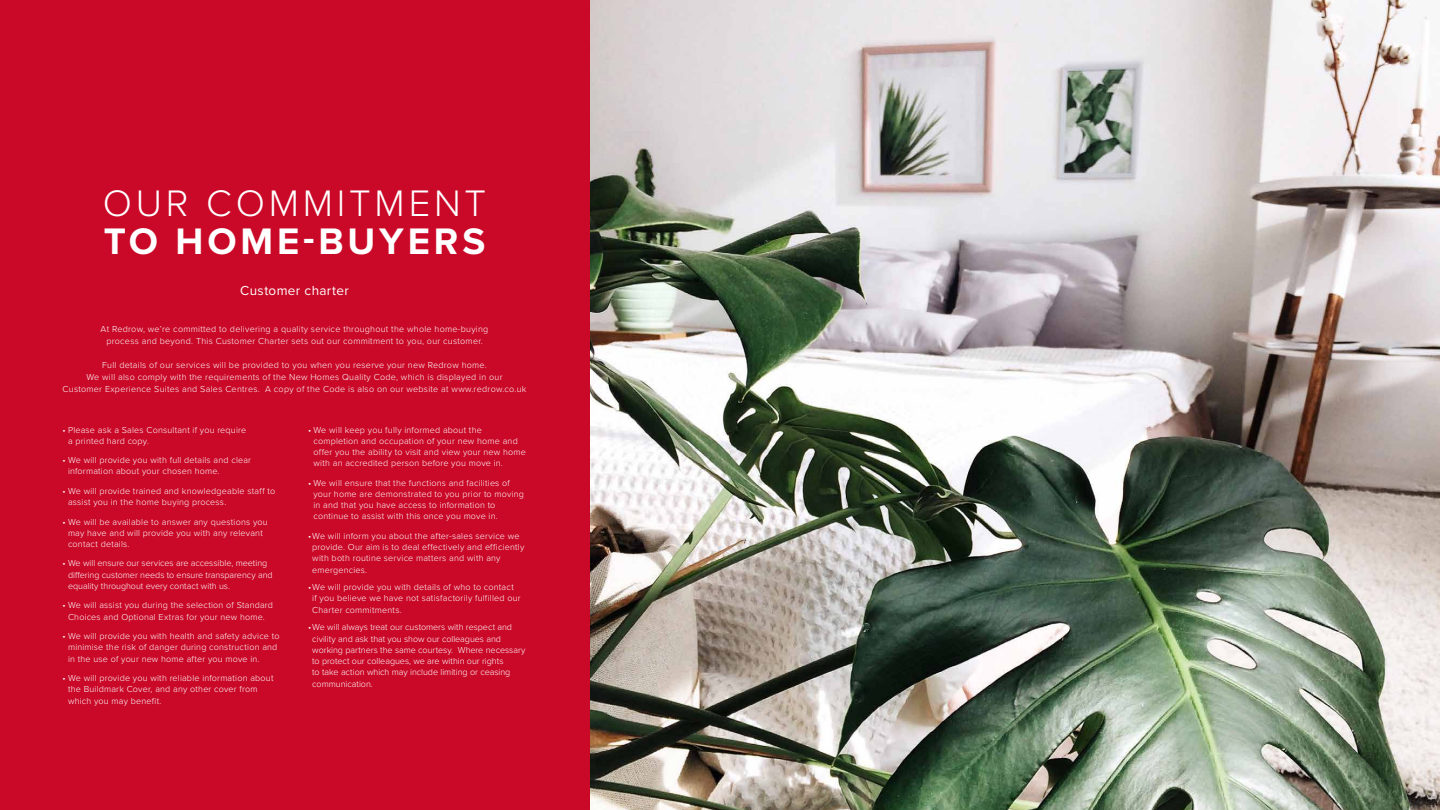
<style>
.page{position:relative;width:1440px;height:810px;background:#fff}
.page>*{position:absolute;margin:0;border:0;box-sizing:border-box;transform-origin:0 0}
.t1{font:300 38.25px "Proxima Nova";letter-spacing:.1em;color:#fff}
.t2{font:700 38.25px "Proxima Nova";letter-spacing:.1em;color:#fff}
.t3{font:13.5px "Proxima Nova";letter-spacing:.025em;color:#fff}
.t4{font:300 9px/11.2px "Proxima Nova";letter-spacing:.02em;color:#fff}
.t5{font:300 9px/11.2px "Proxima Nova";letter-spacing:-.005em;color:#fff}
</style>
<div class="page">
<img style="left:589px;top:0;width:851px;height:810px">
<div style="left:0;top:0;width:589px;height:810px;background:#ca0928"></div>
<h1 class="t1" style="left:103px;top:175px;width:385px">OUR COMMITMENT</h1>
<h1 class="t2" style="left:104px;top:213px;width:383px">TO HOME-BUYERS</h1>
<h2 class="t3" style="left:240px;top:281px;width:110px">Customer charter</h2>
<p class="t4" style="left:101px;top:323px;width:389px;line-height:12px;text-align:center">At Redrow, we’re committed to delivering a quality service throughout the whole home-buying process and beyond. This Customer Charter sets out our commitment to you, our customer.</p>
<p class="t4" style="left:63px;top:359px;width:465px;line-height:12px;text-align:center">Full details of our services will be provided to you when you reserve your new Redrow home.<br>We will also comply with the requirements of the New Homes Quality Code, which is displayed in our<br>Customer Experience Suites and Sales Centres. A copy of the Code is also on our website at www.redrow.co.uk</p>
<p class="t4" style="left:68px;top:423px;width:180px;text-indent:-5px">• Please ask a Sales Consultant if you require a printed hard copy.</p>
<p class="t4" style="left:68px;top:454px;width:185px;text-indent:-5px">• We will provide you with full details and clear information about your chosen home.</p>
<p class="t4" style="left:68px;top:485px;width:209px;text-indent:-5px">• We will provide trained and knowledgeable staff to assist you in the home buying process.</p>
<p class="t4" style="left:68px;top:515px;width:201px;text-indent:-5px">• We will be available to answer any questions you may have and will provide you with any relevant contact details.</p>
<p class="t5" style="left:68px;top:557px;width:206px;text-indent:-5px">• We will ensure our services are accessible, meeting differing customer needs to ensure transparency and equality throughout every contact with us.</p>
<p class="t4" style="left:63px;top:599px;width:212px;text-align:center">• We will assist you during the selection of Standard<br>Choices and Optional Extras for your new home.</p>
<p class="t4" style="left:68px;top:630px;width:213px;text-indent:-5px">• We will provide you with health and safety advice to minimise the risk of danger during construction and in the use of your new home after you move in.</p>
<p class="t4" style="left:68px;top:672px;width:207px;text-indent:-5px">• We will provide you with reliable information about the Buildmark Cover, and any other cover from which you may benefit.</p>
<p class="t4" style="left:314px;top:423px;width:214px;text-indent:-5px">• We will keep you fully informed about the completion and occupation of your new home and offer you the ability to visit and view your new home with an accredited person before you move in.</p>
<p class="t4" style="left:314px;top:477px;width:212px;text-indent:-5px">• We will ensure that the functions and facilities of your home are demonstrated to you prior to moving in and that you have access to information to continue to assist with this once you move in.</p>
<p class="t4" style="left:312px;top:530px;width:214px;text-indent:-4px">•We will inform you about the after-sales service we provide. Our aim is to deal effectively and efficiently with both routine service matters and with any emergencies.</p>
<p class="t4" style="left:312px;top:581px;width:210px;text-indent:-4px">•We will provide you with details of who to contact if you believe we have not satisfactorily fulfilled our<br>Charter commitments.</p>
<p class="t5" style="left:312px;top:621px;width:215px;text-indent:-4px">•We will always treat our customers with respect and civility and ask that you show our colleagues and working partners the same courtesy. Where necessary to protect our colleagues, we are within our rights<br>to take action which may include limiting or ceasing communication.</p>
</div>
